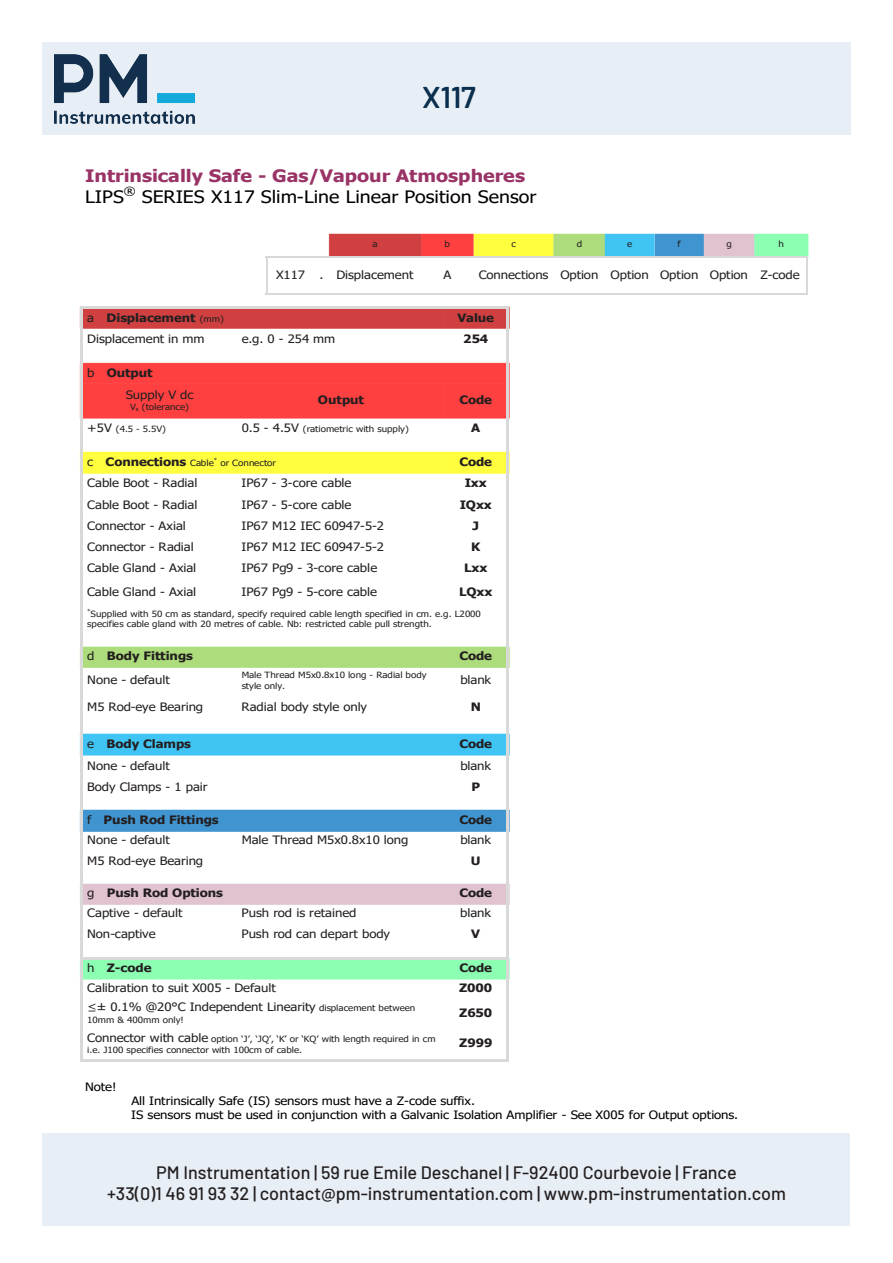
<style>
.page{position:relative;width:893px;height:1263px;background:#fff}
.page>*{position:absolute;margin:0;border:0;box-sizing:border-box;transform-origin:0 0}
.t1{font:600 30px "Barlow";color:#0a2f4e}
.t2{font:500 18px "Barlow";color:#231f20}
.t3{font:17.1px/20.5px "Tahoma";color:#000;scale:1.14 1}
.t4{font:11.55px/21.8px "Tahoma";letter-spacing:-.005em;color:#231f20;scale:1.14 1}
.t5{font:700 11.55px "Tahoma";letter-spacing:-.005em;color:#231f20;scale:1.14 1}
.t6{font:11.55px/13.8px "Tahoma";letter-spacing:-.005em;color:#000;scale:1.14 1}
.t7{font:8.55px/10.2px "Tahoma";color:#231f20;scale:1.14 1}
.s1{font-weight:700;color:#936}
.s2{font-weight:400}
.s3{font-weight:400;font-size:8.55px}
.s4{font-weight:700}
.s5{font-size:11.55px}
.s6{font-weight:700;font-size:11.55px}
.s7{font-size:8.55px}
</style>
<div class="page">
<div style="left:43px;top:1133px;width:807px;height:92px;background:#e8eef5"></div>
<div style="left:43px;top:43px;width:807px;height:92px;background:#e8eef5"></div>
<img style="left:80px;top:306px;width:429px;height:23px">
<div style="left:83px;top:363px;width:423px;height:20px;background:#ff4040"></div>
<div style="left:83px;top:383px;width:153px;height:35px;background:#ff4040"></div>
<div style="left:236px;top:383px;width:270px;height:35px;background:#ff4040"></div>
<div style="left:83px;top:452px;width:423px;height:22px;background:#ffff40"></div>
<div style="left:83px;top:734px;width:423px;height:21px;background:#40c4f4"></div>
<div style="left:83px;top:810px;width:423px;height:21px;background:#4094d0"></div>
<svg style="left:88px;top:1003px;width:7px;height:8px"></svg>
<hr style="left:80px;top:307px;width:3px;height:490px;background:#d9d9d9">
<hr style="left:506px;top:307px;width:3px;height:490px;background:#d9d9d9">
<svg style="left:80px;top:797px;width:3px;height:13px"></svg>
<svg style="left:506px;top:797px;width:3px;height:13px"></svg>
<hr style="left:80px;top:810px;width:3px;height:61px;background:#d9d9d9">
<hr style="left:506px;top:810px;width:3px;height:61px;background:#d9d9d9">
<svg style="left:80px;top:871px;width:3px;height:13px"></svg>
<svg style="left:506px;top:871px;width:3px;height:13px"></svg>
<hr style="left:80px;top:884px;width:3px;height:61px;background:#d9d9d9">
<hr style="left:506px;top:884px;width:3px;height:61px;background:#d9d9d9">
<svg style="left:80px;top:945px;width:3px;height:13px"></svg>
<svg style="left:506px;top:945px;width:3px;height:13px"></svg>
<hr style="left:80px;top:958px;width:3px;height:21px;background:#d9d9d9">
<hr style="left:506px;top:958px;width:3px;height:21px;background:#d9d9d9">
<hr style="left:80px;top:979px;width:3px;height:80px;background:#d9d9d9">
<hr style="left:506px;top:979px;width:3px;height:80px;background:#d9d9d9">
<hr style="left:80px;top:307px;width:429px;height:2px;background:#d9d9d9">
<hr style="left:83px;top:957px;width:154px;height:2px;background:#d9d9d9">
<hr style="left:237px;top:957px;width:208px;height:2px;background:#d9d9d9">
<hr style="left:445px;top:957px;width:62px;height:2px;background:#d9d9d9">
<hr style="left:80px;top:1059px;width:429px;height:2px;background:#d9d9d9">
<img style="left:328px;top:233px;width:326px;height:23px">
<img style="left:654px;top:233px;width:154px;height:23px">
<hr style="left:266px;top:257px;width:2px;height:36px;background:#d9d9d9">
<hr style="left:806px;top:257px;width:2px;height:36px;background:#d9d9d9">
<hr style="left:266px;top:256px;width:63px;height:2px;background:#d9d9d9">
<hr style="left:329px;top:256px;width:145px;height:2px;background:#d9d9d9">
<hr style="left:473px;top:256px;width:282px;height:2px;background:#d9d9d9">
<hr style="left:755px;top:256px;width:53px;height:2px;background:#d9d9d9">
<hr style="left:266px;top:293px;width:208px;height:2px;background:#d9d9d9">
<hr style="left:473px;top:293px;width:282px;height:2px;background:#d9d9d9">
<hr style="left:755px;top:293px;width:53px;height:2px;background:#d9d9d9">
<h1 class="t1" style="left:404px;top:64px;width:92px">K3R110</h1>
<p class="t1" style="left:422px;top:78px;width:55px">X117</p>
<p class="t3" style="left:85px;top:167px;width:397px"><span class="s1">Intrinsically Safe - Gas/Vapour Atmospheres<br></span>LIPS<sup>®</sup> SERIES X117 Slim-Line Linear Position Sensor</p>
<p class="t7" style="left:372px;top:240px;width:6px">a</p>
<p class="t7" style="left:445px;top:240px;width:6px">b</p>
<p class="t7" style="left:511px;top:240px;width:5px">c</p>
<p class="t7" style="left:577px;top:240px;width:6px">d</p>
<p class="t7" style="left:627px;top:240px;width:6px">e</p>
<p class="t7" style="left:678px;top:240px;width:4px">f</p>
<p class="t7" style="left:726px;top:240px;width:6px">g</p>
<p class="t7" style="left:778px;top:240px;width:6px">h</p>
<p class="t4" style="left:276px;top:265px;width:122px">X117 . Displacement</p>
<p class="t4" style="left:444px;top:265px;width:8px">A</p>
<p class="t4" style="left:479px;top:265px;width:283px">Connections Option Option Option Option Z-code</p>
<p class="t5" style="left:87px;top:309px;width:121px"><span class="s2">a</span> Displacement <span class="s3">(mm)</span></p>
<p class="t5" style="left:457px;top:309px;width:34px">Value</p>
<p class="t4" style="left:87px;top:328px;width:105px">Displacement in mm</p>
<p class="t4" style="left:242px;top:328px;width:84px">e.g. 0 - 254 mm</p>
<p class="t5" style="left:463px;top:330px;width:23px">254</p>
<p class="t4" style="left:126px;top:363px;width:61px;text-indent:-39px">b <span class="s4">Output<br></span>Supply V dc</p>
<p class="t7" style="left:130px;top:402px;width:53px">V<sub>s</sub> (tolerance)</p>
<p class="t5" style="left:318px;top:392px;width:42px">Output</p>
<p class="t5" style="left:459px;top:392px;width:30px">Code</p>
<p class="t7" style="left:87px;top:424px;width:71px"><span class="s5">+5V</span> (4.5 - 5.5V)</p>
<p class="t7" style="left:242px;top:424px;width:148px"><span class="s5">0.5 - 4.5V</span> (ratiometric with supply)</p>
<p class="t5" style="left:471px;top:419px;width:9px">A</p>
<p class="t7" style="left:87px;top:458px;width:167px"><span class="s5">c</span> <span class="s6">Connections</span> Cable<sup>*</sup> or Connector</p>
<p class="t5" style="left:459px;top:454px;width:30px">Code</p>
<p class="t4" style="left:87px;top:473px;width:98px">Cable Boot - Radial</p>
<p class="t4" style="left:242px;top:473px;width:98px">IP67 - 3-core cable</p>
<p class="t5" style="left:465px;top:475px;width:21px">Ixx</p>
<p class="t4" style="left:87px;top:494px;width:98px">Cable Boot - Radial</p>
<p class="t4" style="left:242px;top:494px;width:98px">IP67 - 5-core cable</p>
<p class="t5" style="left:460px;top:496px;width:30px">IQxx</p>
<p class="t4" style="left:87px;top:516px;width:88px">Connector - Axial</p>
<p class="t4" style="left:242px;top:516px;width:126px">IP67 M12 IEC 60947-5-2</p>
<p class="t5" style="left:472px;top:518px;width:7px">J</p>
<p class="t4" style="left:87px;top:536px;width:95px">Connector - Radial</p>
<p class="t4" style="left:242px;top:536px;width:126px">IP67 M12 IEC 60947-5-2</p>
<p class="t5" style="left:471px;top:538px;width:10px">K</p>
<p class="t4" style="left:87px;top:557px;width:97px">Cable Gland - Axial</p>
<p class="t4" style="left:242px;top:557px;width:120px">IP67 Pg9 - 3-core cable</p>
<p class="t5" style="left:464px;top:559px;width:22px">Lxx</p>
<p class="t4" style="left:87px;top:581px;width:97px">Cable Gland - Axial</p>
<p class="t4" style="left:242px;top:581px;width:120px">IP67 Pg9 - 5-core cable</p>
<p class="t5" style="left:459px;top:583px;width:31px">LQxx</p>
<p class="t7" style="left:87px;top:609px;width:347px"><sup>*</sup>Supplied with 50 cm as standard, specify required cable length specified in cm. e.g. L2000 specifies cable gland with 20 metres of cable. Nb: restricted cable pull strength.</p>
<p class="t5" style="left:87px;top:648px;width:94px"><span class="s2">d</span> Body Fittings</p>
<p class="t5" style="left:459px;top:648px;width:30px">Code</p>
<p class="t4" style="left:87px;top:670px;width:74px">None - default</p>
<p class="t7" style="left:242px;top:671px;width:164px">Male Thread M5x0.8x10 long - Radial body style only.</p>
<p class="t4" style="left:460px;top:670px;width:28px">blank</p>
<p class="t4" style="left:87px;top:697px;width:103px">M5 Rod-eye Bearing</p>
<p class="t4" style="left:242px;top:697px;width:112px">Radial body style only</p>
<p class="t5" style="left:471px;top:699px;width:10px">N</p>
<p class="t5" style="left:87px;top:735px;width:92px"><span class="s2">e</span> Body Clamps</p>
<p class="t5" style="left:459px;top:735px;width:30px">Code</p>
<p class="t4" style="left:87px;top:755px;width:74px">None - default</p>
<p class="t4" style="left:460px;top:755px;width:28px">blank</p>
<p class="t4" style="left:87px;top:776px;width:107px">Body Clamps - 1 pair</p>
<p class="t5" style="left:471px;top:778px;width:9px">P</p>
<p class="t5" style="left:87px;top:811px;width:117px"><span class="s2">f</span> Push Rod Fittings</p>
<p class="t5" style="left:459px;top:811px;width:30px">Code</p>
<p class="t4" style="left:87px;top:830px;width:74px">None - default</p>
<p class="t4" style="left:242px;top:830px;width:148px">Male Thread M5x0.8x10 long</p>
<p class="t4" style="left:460px;top:830px;width:28px">blank</p>
<p class="t4" style="left:87px;top:850px;width:103px">M5 Rod-eye Bearing</p>
<p class="t5" style="left:471px;top:853px;width:10px">U</p>
<p class="t5" style="left:87px;top:885px;width:121px"><span class="s2">g</span> Push Rod Options</p>
<p class="t5" style="left:459px;top:885px;width:30px">Code</p>
<p class="t4" style="left:87px;top:903px;width:85px">Captive - default</p>
<p class="t4" style="left:242px;top:903px;width:102px">Push rod is retained</p>
<p class="t4" style="left:460px;top:903px;width:28px">blank</p>
<p class="t4" style="left:87px;top:923px;width:62px">Non-captive</p>
<p class="t4" style="left:242px;top:923px;width:132px">Push rod can depart body</p>
<p class="t5" style="left:471px;top:925px;width:9px">V</p>
<p class="t5" style="left:87px;top:960px;width:58px"><span class="s2">h</span> Z-code</p>
<p class="t5" style="left:459px;top:960px;width:30px">Code</p>
<p class="t4" style="left:87px;top:977px;width:167px">Calibration to suit X005 - Default</p>
<p class="t5" style="left:459px;top:979px;width:31px">Z000</p>
<p class="t4" style="left:97px;top:997px;width:281px">± 0.1% @20°C Independent Linearity <span class="s7">displacement between</span></p>
<p class="t7" style="left:87px;top:1015px;width:86px">10mm &amp; 400mm only!</p>
<p class="t5" style="left:459px;top:1004px;width:31px">Z650</p>
<p class="t5" style="left:459px;top:1035px;width:31px">Z999</p>
<p class="t7" style="left:87px;top:1034px;width:307px;line-height:11.2px"><span class="s5">Connector with cable</span> option ‘J’, ‘JQ’, ‘K’ or ‘KQ’ with length required in cm i.e. J100 specifies connector with 100cm of cable.</p>
<p class="t6" style="left:85px;top:1081px;width:29px">Note!</p>
<p class="t6" style="left:131px;top:1094px;width:534px">All Intrinsically Safe (IS) sensors must have a Z-code suffix.<br>IS sensors must be used in conjunction with a Galvanic Isolation Amplifier - See X005 for Output options.</p>
<p class="t2" style="left:156px;top:1159px;width:582px">PM Instrumentation | 59 rue Emile Deschanel | F-92400 Courbevoie | France</p>
<p class="t2" style="left:107px;top:1181px;width:680px">+33(0)1 46 91 93 32 | contact@pm-instrumentation.com | www.pm-instrumentation.com</p>
</div>
